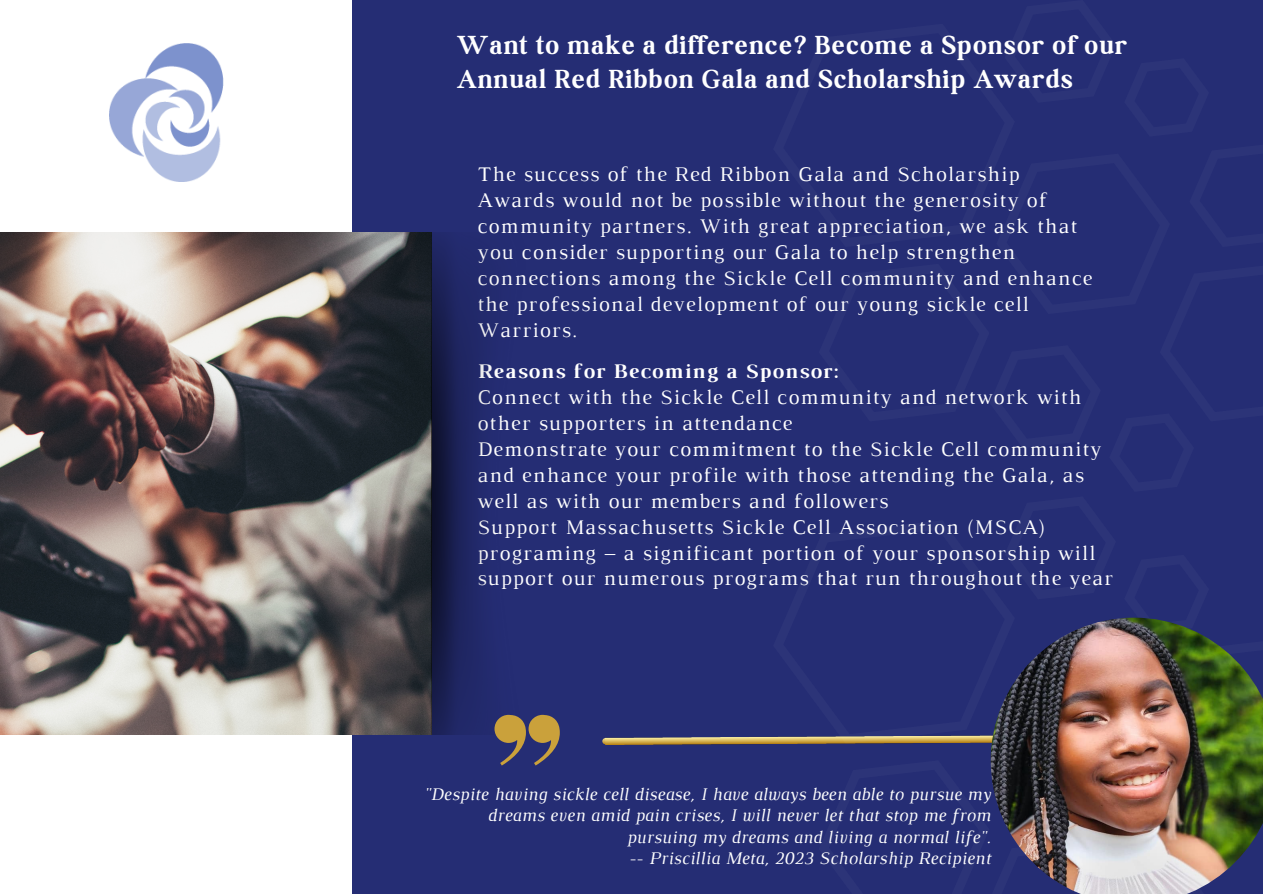
<style>
.page{position:relative;width:1263px;height:894px;background:#fff}
.page>*{position:absolute;margin:0;border:0;box-sizing:border-box;transform-origin:0 0}
.t1{font:700 27.9px/33.8px "Boston Angel";letter-spacing:.055em;color:#fff}
.t2{font:21.15px/25.8px "Luthier";letter-spacing:.055em;color:#fff}
.t3{font:italic 18.15px/21.3px "Luthier";letter-spacing:.01em;color:#fff;text-align:right}
.s1{font-weight:700}
</style>
<div class="page">
<div style="left:0;top:0;width:1263px;height:893px;background:#252d74"></div>
<div style="left:0;top:0;width:352px;height:893px;background:#fff"></div>
<svg style="left:602px;top:738px;width:3px;height:6px"></svg>
<img style="left:605px;top:737px;width:214px;height:7px">
<svg style="left:773px;top:736px;width:46px;height:7px"></svg>
<img style="left:0;top:232px;width:480px;height:502px">
<svg style="left:819px;top:735px;width:172px;height:31px"></svg>
<img style="left:991px;top:617px;width:272px;height:276px">
<svg style="left:494px;top:714px;width:66px;height:51px"></svg>
<img style="left:109px;top:44px;width:115px;height:137px">
<h2 class="t1" style="left:457px;top:28px;width:671px">Want to make a difference? Become a Sponsor of our<br>Annual Red Ribbon Gala and Scholarship Awards</h2>
<p class="t2" style="left:477px;top:163px;width:616px">The success of the Red Ribbon Gala and Scholarship Awards would not be possible without the generosity of community partners. With great appreciation, we ask that you consider supporting our Gala to help strengthen connections among the Sickle Cell community and enhance the professional development of our young sickle cell Warriors.</p>
<p class="t2" style="left:477px;top:360px;width:637px"><span class="s1">Reasons for Becoming a Sponsor:<br></span>Connect with the Sickle Cell community and network with other supporters in attendance<br>Demonstrate your commitment to the Sickle Cell community and enhance your profile with those attending the Gala, as well as with our members and followers<br>Support Massachusetts Sickle Cell Association (MSCA) programing – a significant portion of your sponsorship will support our numerous programs that run throughout the year</p>
<p class="t3" style="left:424px;top:784px;width:568px">"Despite having sickle cell disease, I have always been able to pursue my dreams even amid pain crises, I will never let that stop me from pursuing my dreams and living a normal life".</p>
<p class="t3" style="left:629px;top:848px;width:363px">-- Priscillia Meta, 2023 Scholarship Recipient</p>
</div>
